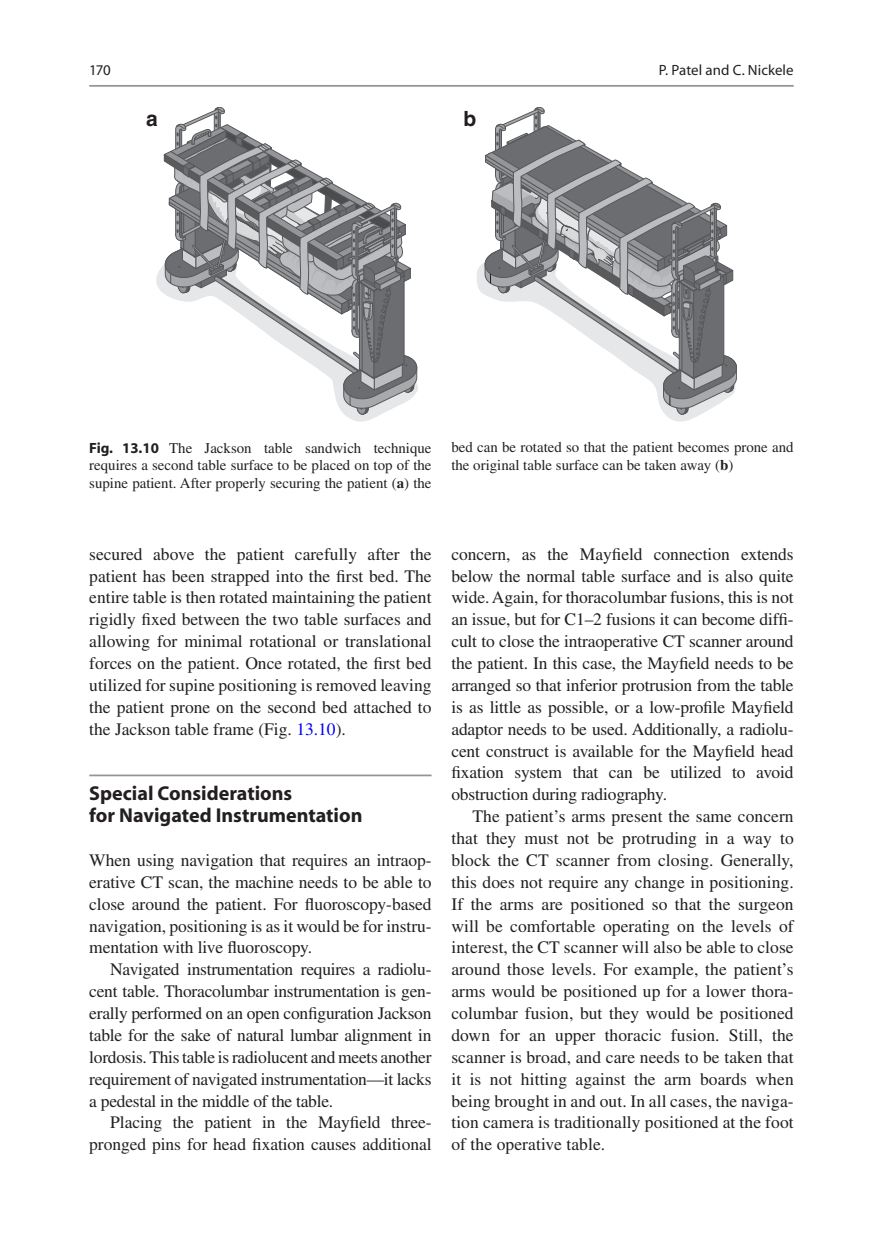
<style>
.page{position:relative;width:883px;height:1260px;background:#fff}
.page>*{position:absolute;margin:0;border:0;box-sizing:border-box;transform-origin:0 0}
.t1{font:700 21px "Mtqffx Helvetica";color:#231f20}
.t2{font:700 20.12px/21.9px "Fdjpqh Myriad";color:#231f20}
.t3{font:17.5px/21.9px "Qlwnxt Times";letter-spacing:-.005em;color:#231f20;text-align:justify}
.t4{font:14.88px/17.5px "Qlwnxt Times";color:#231f20;text-align:justify}
.t5{font:14.88px "Lphbvv Myriad";letter-spacing:.005em;color:#231f20}
.t6{font:14.88px "Hqxckq Myriad";color:#231f20}
.s1{font-family:"Fdjpqh Myriad";font-weight:700}
.s2{font-family:"Wdqnbx Times";font-weight:700}
.s3{color:#0000fa}
</style>
<div class="page">
<hr style="left:89px;top:775px;width:343px;height:1px;background:#939598">
<svg style="left:156px;top:267px;width:231px;height:155px"></svg>
<div style="left:359px;top:400px;width:10px;height:14px;border:1px solid #57585a;border-radius:50%"></div>
<div style="left:357px;top:401px;width:11px;height:13px;border:1px solid #57585a;border-radius:50%"></div>
<div style="left:357px;top:401px;width:10px;height:13px;border:1px solid #57585a;border-radius:50%"></div>
<div style="left:356px;top:401px;width:10px;height:14px;border:1px solid #57585a;border-radius:50%"></div>
<svg style="left:162px;top:107px;width:256px;height:304px"></svg>
<svg style="left:477px;top:264px;width:229px;height:158px"></svg>
<div style="left:678px;top:400px;width:11px;height:14px;border:1px solid #57585a;border-radius:50%"></div>
<div style="left:678px;top:401px;width:10px;height:13px;border:1px solid #57585a;border-radius:50%"></div>
<div style="left:677px;top:401px;width:10px;height:13px;border:1px solid #57585a;border-radius:50%"></div>
<div style="left:676px;top:401px;width:10px;height:13px;border:1px solid #57585a;border-radius:50%"></div>
<svg style="left:482px;top:107px;width:255px;height:304px"></svg>
<hr style="left:89px;top:85px;width:705px;height:2px;background:#939598">
<p class="t6" style="left:89px;top:63px;width:23px">170</p>
<p class="t1" style="left:146px;top:106px;width:13px">a</p>
<p class="t1" style="left:463px;top:106px;width:14px">b</p>
<p class="t5" style="left:659px;top:63px;width:136px">P. Patel and C. Nickele</p>
<p class="t4" style="left:89px;top:439px;width:344px"><span class="s1">Fig. 13.10</span> The Jackson table sandwich technique requires a second table surface to be placed on top of the supine patient. After properly securing the patient (<span class="s2">a</span>) the</p>
<p class="t4" style="left:451px;top:439px;width:344px">bed can be rotated so that the patient becomes prone and the original table surface can be taken away (<span class="s2">b</span>)</p>
<p class="t3" style="left:89px;top:543px;width:344px">secured above the patient carefully after the patient has been strapped into the first bed. The entire table is then rotated maintaining the patient rigidly fixed between the two table surfaces and allowing for minimal rotational or translational forces on the patient. Once rotated, the first bed utilized for supine positioning is removed leaving the patient prone on the second bed attached to the Jackson table frame (Fig. <span class="s3">13.10</span>).</p>
<p class="t2" style="left:89px;top:783px;width:275px">Special Considerations<br>for Navigated Instrumentation</p>
<p class="t3" style="left:89px;top:849px;width:344px">When using navigation that requires an intraop&shy;erative CT scan, the machine needs to be able to close around the patient. For fluoroscopy-based navigation, positioning is as it would be for instru&shy;mentation with live fluoroscopy.</p>
<p class="t3" style="left:89px;top:958px;width:344px;text-indent:21px">Navigated instrumentation requires a radiolu&shy;cent table. Thoracolumbar instrumentation is gen&shy;erally performed on an open configuration Jackson table for the sake of natural lumbar alignment in lordosis. This table is radiolucent and meets another requirement of navigated instrumentation—it lacks a pedestal in the middle of the table.</p>
<p class="t3" style="left:89px;top:1112px;width:344px;text-align:right">Placing the patient in the Mayfield three&shy;pronged pins for head fixation causes additional</p>
<p class="t3" style="left:451px;top:543px;width:344px">concern, as the Mayfield connection extends below the normal table surface and is also quite wide. Again, for thoracolumbar fusions, this is not an issue, but for C1–2 fusions it can become diffi&shy;cult to close the intraoperative CT scanner around the patient. In this case, the Mayfield needs to be arranged so that inferior protrusion from the table is as little as possible, or a low-profile Mayfield adaptor needs to be used. Additionally, a radiolu&shy;cent construct is available for the Mayfield head fixation system that can be utilized to avoid obstruction during radiography.</p>
<p class="t3" style="left:451px;top:805px;width:344px;text-indent:21px">The patient’s arms present the same concern that they must not be protruding in a way to block the CT scanner from closing. Generally, this does not require any change in positioning.<br>If the arms are positioned so that the surgeon will be comfortable operating on the levels of interest, the CT scanner will also be able to close around those levels. For example, the patient’s arms would be positioned up for a lower thora&shy;columbar fusion, but they would be positioned down for an upper thoracic fusion. Still, the scanner is broad, and care needs to be taken that it is not hitting against the arm boards when being brought in and out. In all cases, the naviga&shy;tion camera is traditionally positioned at the foot of the operative table.</p>
</div>
